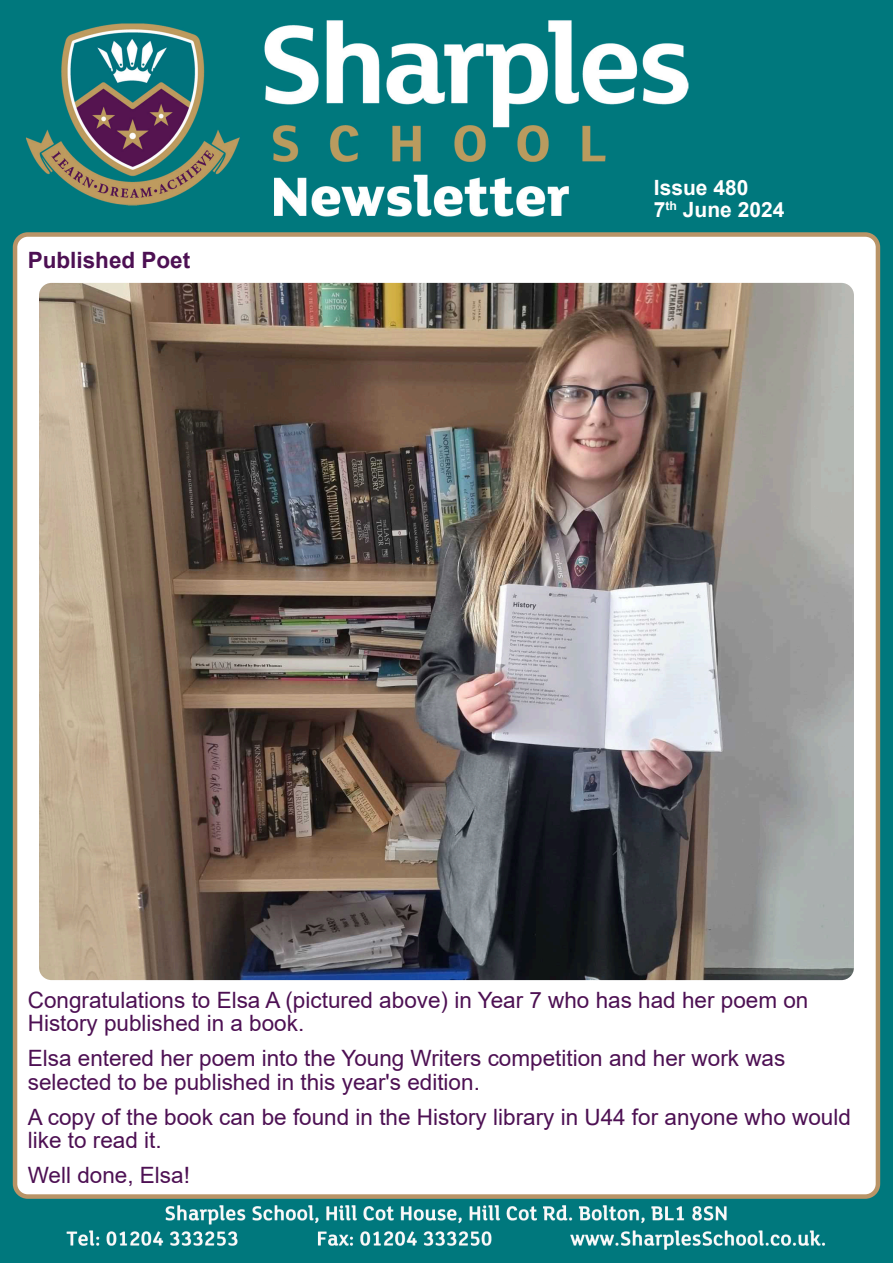
<style>
.page{position:relative;width:893px;height:1263px;background:#fff}
.page>*{position:absolute;margin:0;border:0;box-sizing:border-box;transform-origin:0 0}
.t1{font:22.5px/23.2px "Arial";color:#4d1053}
.t2{font:700 22.5px "Arial";color:#4d1053}
.t3{font:700 21px/21.8px "Arial";color:#fff}
</style>
<div class="page">
<img style="left:0;top:0;width:893px;height:1263px">
<div style="left:13px;top:232px;width:867px;height:967px;background:#fff;border:4px solid #b99467;border-radius:13px"></div>
<img style="left:38px;top:281px;width:817px;height:700px;border-radius:14px">
<div style="left:36px;top:280px;width:821px;height:703px;border:3px solid #fff;border-radius:14px"></div>
<p class="t2" style="left:28px;top:251px;width:164px">Published Poet</p>
<p class="t3" style="left:654px;top:179px;width:132px">Issue 480<br>7<sup>th</sup> June 2024</p>
<p class="t1" style="left:28px;top:990px;width:782px">Congratulations to Elsa A (pictured above) in Year 7 who has had her poem on<br>History published in a book.</p>
<p class="t1" style="left:28px;top:1049px;width:759px">Elsa entered her poem into the Young Writers competition and her work was selected to be published in this year's edition.</p>
<p class="t1" style="left:28px;top:1107px;width:825px">A copy of the book can be found in the History library in U44 for anyone who would like to read it.</p>
<p class="t1" style="left:28px;top:1166px;width:164px">Well done, Elsa!</p>
</div>
